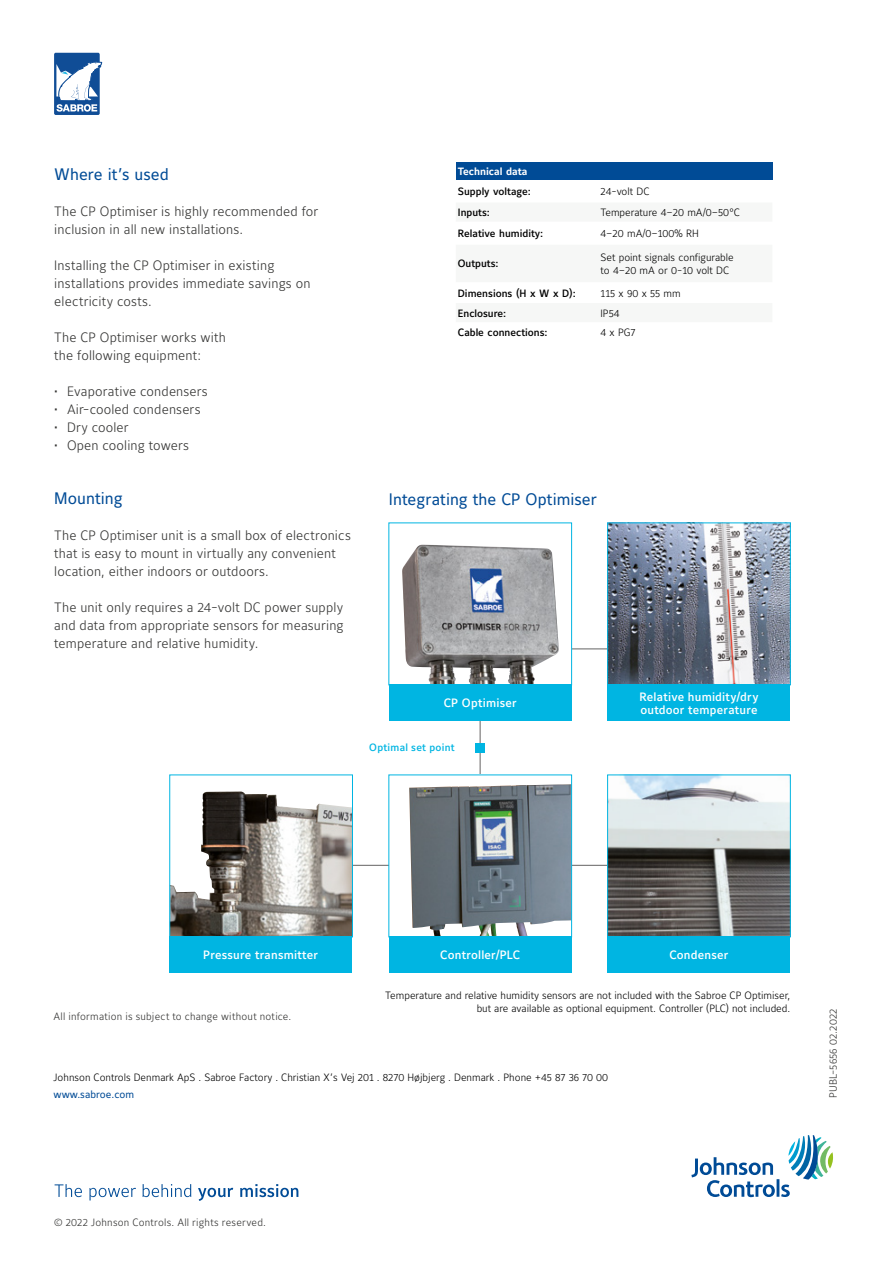
<style>
.page{position:relative;width:893px;height:1263px;background:#fff}
.page>*{position:absolute;margin:0;border:0;box-sizing:border-box;transform-origin:0 0}
.t1{font:16.5px "Maurea Jci Lf ML";color:#004b96}
.t2{font:300 13.5px/18px "Maurea Jci Lf ML";letter-spacing:.01em;color:#333332}
.body_copy{font:500 12px/13.5px "Maurea Jci Lf ML";letter-spacing:.015em;color:#fff}
.skema_kolonne2020{font:300 10.5px/13.5px "Maurea Jci Lf ML";color:#000;text-align:right}
.t3{font:300 10.5px "Maurea Jci Lf ML";letter-spacing:.02em;color:#333332}
.skema_kolonne2020-2{font:500 10.5px "Maurea Jci Lf ML";color:#000}
.t4{font:500 10.5px "Maurea Jci Tf ML";letter-spacing:.02em;color:#00b5e2}
.t5{font:10.5px "Maurea Jci Lf ML";color:#004b96}
.skema_kolonne2020-3{font:700 10.5px "Maurea Jci Lf ML";color:#fff}
</style>
<div class="page">
<svg style="left:54px;top:53px;width:48px;height:62px"></svg>
<svg style="left:691px;top:1135px;width:142px;height:62px"></svg>
<svg style="left:55px;top:1184px;width:27px;height:13px"></svg>
<svg style="left:89px;top:1188px;width:47px;height:12px"></svg>
<svg style="left:143px;top:1184px;width:48px;height:13px"></svg>
<svg style="left:198px;top:1188px;width:35px;height:13px"></svg>
<svg style="left:240px;top:1184px;width:58px;height:13px"></svg>
<hr style="left:474px;top:648px;width:211px;height:1px;background:#646363">
<hr style="left:293px;top:865px;width:392px;height:1px;background:#646363">
<hr style="left:480px;top:706px;width:1px;height:86px;background:#646363">
<img style="left:609px;top:524px;width:180px;height:159px">
<div style="left:607px;top:522px;width:184px;height:163px;border:1px solid #00b5e2"></div>
<div style="left:608px;top:685px;width:182px;height:36px;background:#00b5e2"></div>
<div style="left:389px;top:775px;width:183px;height:162px;background:#fff"></div>
<img style="left:409px;top:784px;width:161px;height:151px">
<div style="left:388px;top:774px;width:184px;height:163px;border:1px solid #00b5e2"></div>
<div style="left:389px;top:937px;width:183px;height:36px;background:#00b5e2"></div>
<img style="left:171px;top:791px;width:180px;height:144px">
<div style="left:169px;top:774px;width:184px;height:163px;border:1px solid #00b5e2"></div>
<div style="left:169px;top:937px;width:183px;height:36px;background:#00b5e2"></div>
<img style="left:609px;top:776px;width:180px;height:159px">
<div style="left:607px;top:774px;width:184px;height:163px;border:1px solid #00b5e2"></div>
<div style="left:608px;top:937px;width:182px;height:36px;background:#00b5e2"></div>
<div style="left:389px;top:523px;width:183px;height:162px;background:#fff"></div>
<img style="left:402px;top:544px;width:157px;height:139px">
<div style="left:388px;top:522px;width:184px;height:163px;border:1px solid #00b5e2"></div>
<div style="left:389px;top:685px;width:183px;height:36px;background:#00b5e2"></div>
<div style="left:475px;top:743px;width:10px;height:10px;background:#00b5e2"></div>
<div style="left:456px;top:163px;width:316px;height:17px;background:#004b96"></div>
<p class="t1" style="left:54px;top:164px;width:116px">Where it’s used</p>
<p class="t2" style="left:54px;top:202px;width:265px">The CP Optimiser is highly recommended for inclusion in all new installations.</p>
<p class="t2" style="left:54px;top:256px;width:258px">Installing the CP Optimiser in existing installations provides immediate savings on electricity costs.</p>
<p class="t2" style="left:54px;top:328px;width:173px">The CP Optimiser works with</p>
<p class="t2" style="left:54px;top:346px;width:148px">the following equipment:</p>
<p class="t2" style="left:54px;top:382px;width:155px">• Evaporative condensers</p>
<p class="t2" style="left:54px;top:400px;width:148px">• Air-cooled condensers</p>
<p class="t2" style="left:54px;top:418px;width:76px">• Dry cooler</p>
<p class="t2" style="left:54px;top:436px;width:136px">• Open cooling towers</p>
<p class="t1" style="left:54px;top:488px;width:70px">Mounting</p>
<p class="t2" style="left:54px;top:526px;width:298px">The CP Optimiser unit is a small box of electronics that is easy to mount in virtually any convenient location, either indoors or outdoors.</p>
<p class="t2" style="left:54px;top:598px;width:291px;text-align:justify">The unit only requires a 24-volt DC power supply and data from appropriate sensors for measuring temperature and relative humidity.</p>
<p class="skema_kolonne2020-3" style="left:458px;top:165px;width:71px">Technical data</p>
<p class="skema_kolonne2020-2" style="left:458px;top:185px;width:75px">Supply voltage:</p>
<p class="skema_kolonne2020" style="left:600px;top:184px;width:50px">24-volt DC</p>
<p class="skema_kolonne2020-2" style="left:458px;top:206px;width:33px">Inputs:</p>
<p class="skema_kolonne2020" style="left:600px;top:205px;width:141px">Temperature 4–20 mA/0–50°C</p>
<p class="skema_kolonne2020-2" style="left:458px;top:227px;width:87px">Relative humidity:</p>
<p class="skema_kolonne2020" style="left:600px;top:226px;width:100px">4–20 mA/0–100% RH</p>
<p class="skema_kolonne2020-2" style="left:458px;top:257px;width:42px">Outputs:</p>
<p class="skema_kolonne2020" style="left:600px;top:250px;width:135px;text-align:left">Set point signals configurable to 4–20 mA or 0-10 volt DC</p>
<p class="skema_kolonne2020-2" style="left:458px;top:287px;width:119px">Dimensions (H x W x D):</p>
<p class="skema_kolonne2020" style="left:600px;top:286px;width:82px">115 x 90 x 55 mm</p>
<p class="skema_kolonne2020-2" style="left:458px;top:307px;width:50px">Enclosure:</p>
<p class="skema_kolonne2020" style="left:600px;top:306px;width:21px">IP54</p>
<p class="skema_kolonne2020-2" style="left:458px;top:326px;width:91px">Cable connections:</p>
<p class="skema_kolonne2020" style="left:600px;top:325px;width:37px">4 x PG7</p>
<p class="t1" style="left:389px;top:489px;width:210px">Integrating the CP Optimiser</p>
<p class="body_copy" style="left:444px;top:696px;width:74px">CP Optimiser</p>
<p class="t4" style="left:369px;top:741px;width:87px">Optimal set point</p>
<p class="body_copy" style="left:639px;top:690px;width:120px">Relative humidity/dry outdoor temperature</p>
<p class="body_copy" style="left:203px;top:948px;width:116px">Pressure transmitter</p>
<p class="body_copy" style="left:440px;top:948px;width:81px">Controller/PLC</p>
<p class="body_copy" style="left:669px;top:948px;width:61px">Condenser</p>
<p class="t3" style="left:54px;top:1010px;width:239px">All information is subject to change without notice.</p>
<p class="skema_kolonne2020" style="left:385px;top:988px;width:407px">Temperature and relative humidity sensors are not included with the Sabroe CP Optimiser, but are available as optional equipment. Controller (PLC) not included.</p>
<p class="skema_kolonne2020" style="left:54px;top:1070px;width:556px">Johnson Controls Denmark ApS . Sabroe Factory . Christian X’s Vej 201 . 8270 Højbjerg . Denmark . Phone +45 87 36 70 00</p>
<p class="t5" style="left:54px;top:1088px;width:82px">www.sabroe.com</p>
<p class="t3" style="left:827px;top:1098px;width:91px;rotate:-90deg">PUBL-5656 02.2022</p>
<p class="t3" style="left:54px;top:1216px;width:213px">© 2022 Johnson Controls. All rights reserved.</p>
</div>
